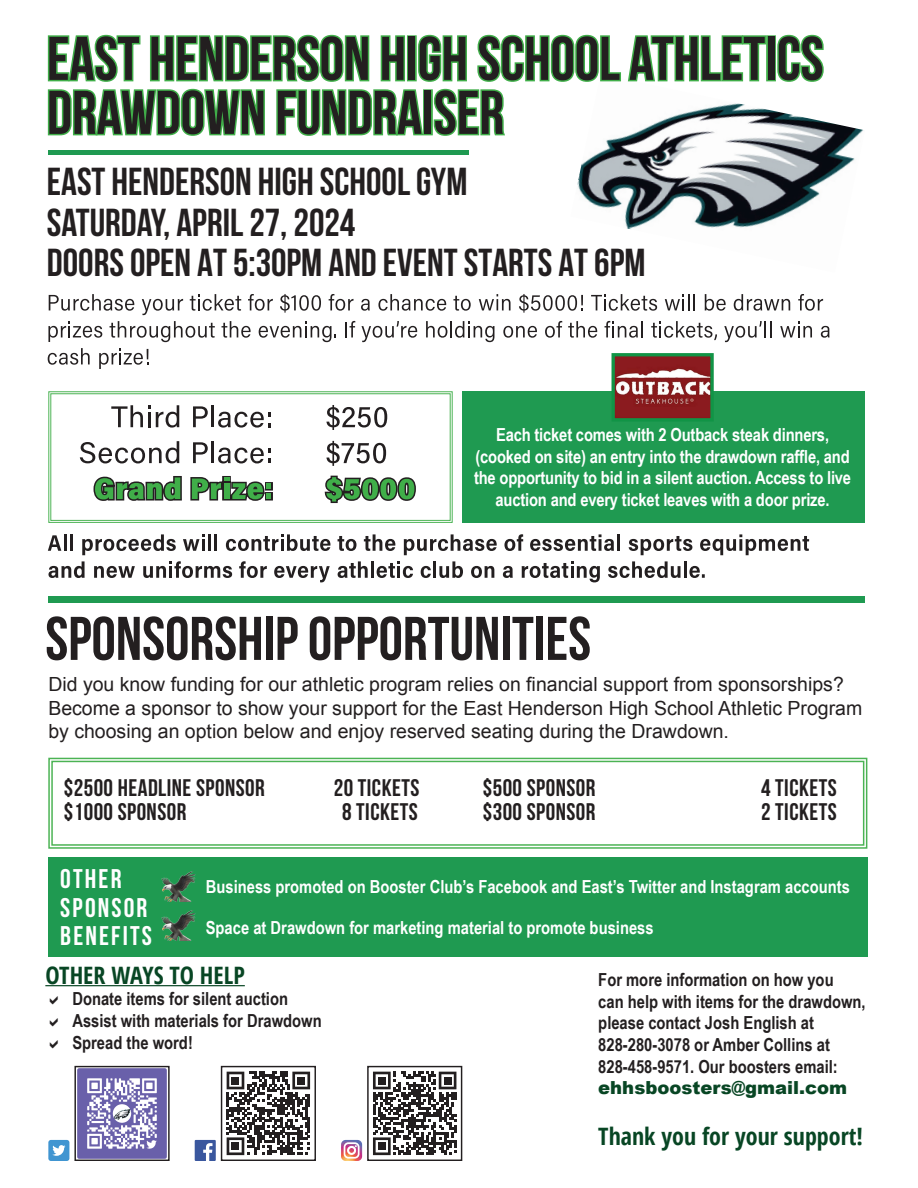
<style>
.page{position:relative;width:918px;height:1188px;background:#fff}
.page>*{position:absolute;margin:0;border:0;box-sizing:border-box;transform-origin:0 0}
.t1{font:700 61.5px "Bebas Neue";color:#231f20}
.t2{font:700 39px/40.5px "Bebas Neue";color:#231f20}
.t3{font:700 27px/28.5px "Bebas Neue";letter-spacing:.08em;color:#fff}
.t4{font:700 24px "Bebas Neue";letter-spacing:.02em;color:#231f20}
.t5{font:700 condensed 24px "Open Sans";color:#084624}
.t6{font:19.5px/23.4px "Arial";color:#231f20}
.t7{font:700 18px/21.6px "Arial Narrow";letter-spacing:-.01em;color:#fff;text-align:center}
.t8{font:700 18px/21.6px "Arial Narrow";color:#231f20}
.s1{font-family:"Arial";font-weight:900;color:#084624}
</style>
<div class="page">
<svg style="left:48px;top:391px;width:405px;height:132px"></svg>
<div style="left:50px;top:393px;width:401px;height:128px;border:1px solid #40ae49"></div>
<img style="left:577px;top:81px;width:287px;height:148px">
<svg style="left:551px;top:34px;width:217px;height:49px"></svg>
<div style="left:766px;top:35px;width:10px;height:46px;border:3px solid #40ae49"></div>
<svg style="left:776px;top:34px;width:49px;height:49px"></svg>
<svg style="left:47px;top:34px;width:504px;height:121px"></svg>
<svg style="left:798px;top:295px;width:25px;height:16px"></svg>
<svg style="left:734px;top:295px;width:56px;height:16px"></svg>
<svg style="left:705px;top:295px;width:21px;height:16px"></svg>
<svg style="left:665px;top:295px;width:30px;height:15px"></svg>
<svg style="left:591px;top:295px;width:66px;height:16px"></svg>
<svg style="left:519px;top:295px;width:64px;height:18px"></svg>
<svg style="left:479px;top:295px;width:32px;height:15px"></svg>
<svg style="left:453px;top:296px;width:18px;height:15px"></svg>
<svg style="left:378px;top:295px;width:68px;height:16px"></svg>
<svg style="left:361px;top:299px;width:9px;height:12px"></svg>
<svg style="left:329px;top:295px;width:25px;height:16px"></svg>
<svg style="left:280px;top:295px;width:41px;height:18px"></svg>
<svg style="left:248px;top:295px;width:25px;height:16px"></svg>
<svg style="left:190px;top:295px;width:51px;height:16px"></svg>
<svg style="left:142px;top:299px;width:41px;height:16px"></svg>
<svg style="left:49px;top:295px;width:85px;height:16px"></svg>
<svg style="left:821px;top:326px;width:9px;height:12px"></svg>
<svg style="left:780px;top:321px;width:32px;height:16px"></svg>
<svg style="left:724px;top:321px;width:48px;height:21px"></svg>
<svg style="left:651px;top:321px;width:66px;height:19px"></svg>
<svg style="left:605px;top:321px;width:38px;height:17px"></svg>
<svg style="left:568px;top:321px;width:29px;height:17px"></svg>
<svg style="left:545px;top:321px;width:17px;height:17px"></svg>
<svg style="left:503px;top:326px;width:34px;height:12px"></svg>
<svg style="left:426px;top:321px;width:69px;height:21px"></svg>
<svg style="left:362px;top:321px;width:55px;height:21px"></svg>
<svg style="left:345px;top:321px;width:10px;height:16px"></svg>
<svg style="left:259px;top:321px;width:77px;height:21px"></svg>
<svg style="left:222px;top:321px;width:29px;height:17px"></svg>
<svg style="left:110px;top:321px;width:105px;height:21px"></svg>
<svg style="left:48px;top:321px;width:54px;height:21px"></svg>
<svg style="left:99px;top:348px;width:49px;height:21px"></svg>
<svg style="left:48px;top:348px;width:42px;height:17px"></svg>
<svg style="left:700px;top:534px;width:109px;height:21px"></svg>
<svg style="left:629px;top:536px;width:63px;height:19px"></svg>
<hr style="left:617px;top:534px;width:3px;height:17px;background:#231f20">
<svg style="left:530px;top:534px;width:84px;height:17px"></svg>
<svg style="left:504px;top:534px;width:19px;height:17px"></svg>
<svg style="left:404px;top:534px;width:93px;height:21px"></svg>
<svg style="left:364px;top:534px;width:31px;height:17px"></svg>
<svg style="left:338px;top:536px;width:18px;height:15px"></svg>
<svg style="left:226px;top:534px;width:104px;height:17px"></svg>
<hr style="left:214px;top:534px;width:3px;height:17px;background:#231f20">
<hr style="left:208px;top:534px;width:3px;height:17px;background:#231f20">
<svg style="left:183px;top:534px;width:22px;height:17px"></svg>
<svg style="left:82px;top:534px;width:94px;height:21px"></svg>
<hr style="left:70px;top:534px;width:3px;height:17px;background:#231f20">
<hr style="left:64px;top:534px;width:3px;height:17px;background:#231f20">
<svg style="left:48px;top:535px;width:13px;height:16px"></svg>
<svg style="left:689px;top:566px;width:16px;height:12px"></svg>
<hr style="left:684px;top:561px;width:3px;height:17px;background:#231f20">
<svg style="left:608px;top:561px;width:73px;height:17px"></svg>
<svg style="left:522px;top:561px;width:78px;height:21px"></svg>
<svg style="left:503px;top:566px;width:10px;height:12px"></svg>
<svg style="left:471px;top:566px;width:23px;height:12px"></svg>
<svg style="left:439px;top:561px;width:24px;height:17px"></svg>
<hr style="left:433px;top:561px;width:3px;height:17px;background:#231f20">
<svg style="left:421px;top:566px;width:10px;height:12px"></svg>
<svg style="left:377px;top:561px;width:36px;height:17px"></svg>
<hr style="left:371px;top:561px;width:3px;height:17px;background:#231f20">
<svg style="left:338px;top:561px;width:30px;height:17px"></svg>
<svg style="left:274px;top:566px;width:56px;height:16px"></svg>
<svg style="left:239px;top:561px;width:28px;height:17px"></svg>
<svg style="left:143px;top:561px;width:89px;height:17px"></svg>
<svg style="left:94px;top:566px;width:41px;height:12px"></svg>
<svg style="left:48px;top:561px;width:37px;height:17px"></svg>
<div style="left:48px;top:596px;width:817px;height:6px;background:#1f9a51"></div>
<div style="left:48px;top:857px;width:819px;height:100px;background:#1f9a51"></div>
<div style="left:462px;top:391px;width:403px;height:132px;background:#1f9a51"></div>
<svg style="left:218px;top:412px;width:53px;height:16px"></svg>
<hr style="left:212px;top:405px;width:2px;height:22px;background:#231f20">
<svg style="left:193px;top:406px;width:15px;height:21px"></svg>
<svg style="left:111px;top:405px;width:68px;height:23px"></svg>
<svg style="left:218px;top:448px;width:53px;height:15px"></svg>
<hr style="left:212px;top:441px;width:2px;height:22px;background:#231f20">
<svg style="left:193px;top:442px;width:15px;height:21px"></svg>
<svg style="left:80px;top:441px;width:99px;height:22px"></svg>
<svg style="left:92px;top:474px;width:182px;height:31px"></svg>
<svg style="left:326px;top:405px;width:61px;height:25px"></svg>
<svg style="left:326px;top:441px;width:60px;height:25px"></svg>
<div style="left:397px;top:477px;width:19px;height:24px;border:3px solid #231f20;border-radius:50%"></div>
<svg style="left:323px;top:474px;width:91px;height:31px"></svg>
<img style="left:161px;top:871px;width:35px;height:70px">
<svg style="left:48px;top:757px;width:820px;height:92px"></svg>
<div style="left:51px;top:761px;width:813px;height:85px;border:1px solid #40ae49"></div>
<img style="left:77px;top:1068px;width:90px;height:91px">
<div style="left:74px;top:1066px;width:96px;height:95px;border:1px solid #231f20"></div>
<div style="left:48px;top:1140px;width:21px;height:21px;background:#4095d1;border-radius:3px"></div>
<svg style="left:52px;top:1145px;width:13px;height:11px"></svg>
<svg style="left:227px;top:1072px;width:83px;height:83px"></svg>
<div style="left:232px;top:1077px;width:7px;height:7px;background:#231f20"></div>
<div style="left:297px;top:1077px;width:8px;height:7px;background:#231f20"></div>
<div style="left:232px;top:1142px;width:7px;height:8px;background:#231f20"></div>
<div style="left:221px;top:1066px;width:95px;height:95px;border:1px solid #231f20"></div>
<svg style="left:195px;top:1140px;width:21px;height:21px"></svg>
<svg style="left:373px;top:1072px;width:83px;height:83px"></svg>
<div style="left:378px;top:1077px;width:8px;height:7px;background:#231f20"></div>
<div style="left:444px;top:1077px;width:7px;height:7px;background:#231f20"></div>
<div style="left:378px;top:1142px;width:8px;height:8px;background:#231f20"></div>
<div style="left:367px;top:1066px;width:95px;height:95px;border:1px solid #231f20"></div>
<svg style="left:341px;top:1140px;width:21px;height:21px"></svg>
<hr style="left:45px;top:985px;width:200px;height:1px;background:#084624">
<img style="left:616px;top:357px;width:94px;height:61px">
<div style="left:612px;top:353px;width:102px;height:69px;border:3px solid #119446"></div>
<h1 class="t1" style="left:47px;top:25px;width:778px">EAST HENDERSON HIGH SCHOOL ATHLETICS</h1>
<h2 class="t1" style="left:47px;top:79px;width:459px">DRAWDOWN FUNDRAISER</h2>
<h3 class="t2" style="left:47px;top:161px;width:600px">EAST HENDERSON HIGH SCHOOL GYM<br>SATURDAY, APRIL 27, 2024<br>DOORS OPEN AT 5:30PM AND EVENT STARTS AT 6PM</h3>
<p class="t7" style="left:474px;top:423px;width:379px">Each ticket comes with 2 Outback steak dinners, (cooked on site) an entry into the drawdown raffle, and the opportunity to bid in a silent auction. Access to live auction and every ticket leaves with a door prize.</p>
<h2 class="t1" style="left:45px;top:605px;width:547px">SPONSORSHIP OPPORTUNITIES</h2>
<p class="t6" style="left:48px;top:673px;width:815px">Did you know funding for our athletic program relies on financial support from sponsorships?<br>Become a sponsor to show your support for the East Henderson High School Athletic Program by choosing an option below and enjoy reserved seating during the Drawdown.</p>
<p class="t4" style="left:64px;top:775px;width:203px">$2500 HEADLINE SPONSOR</p>
<p class="t4" style="left:334px;top:775px;width:87px">20 TICKETS</p>
<p class="t4" style="left:64px;top:799px;width:124px">$1000 SPONSOR</p>
<p class="t4" style="left:342px;top:799px;width:77px">8 TICKETS</p>
<p class="t4" style="left:483px;top:775px;width:114px">$500 SPONSOR</p>
<p class="t4" style="left:761px;top:775px;width:77px">4 TICKETS</p>
<p class="t4" style="left:483px;top:799px;width:114px">$300 SPONSOR</p>
<p class="t4" style="left:761px;top:799px;width:77px">2 TICKETS</p>
<h2 class="t3" style="left:60px;top:865px;width:93px">OTHER<br>SPONSOR<br>BENEFITS</h2>
<p class="t7" style="left:206px;top:875px;width:646px">Business promoted on Booster Club’s Facebook and East’s Twitter and Instagram accounts</p>
<p class="t7" style="left:206px;top:916px;width:449px">Space at Drawdown for marketing material to promote business</p>
<p class="t5" style="left:45px;top:958px;width:201px">OTHER WAYS TO HELP</p>
<p class="t8" style="left:72px;top:987px;width:217px">Donate items for silent auction</p>
<p class="t8" style="left:72px;top:1009px;width:251px">Assist with materials for Drawdown</p>
<p class="t8" style="left:72px;top:1031px;width:122px">Spread the word!</p>
<p class="t8" style="left:598px;top:968px;width:269px">For more information on how you<br>can help with items for the drawdown, please contact Josh English at<br>828-280-3078 or Amber Collins at<br>828-458-9571. Our boosters email: <span class="s1">ehhsboosters@gmail.com</span></p>
<p class="t5" style="left:598px;top:1119px;width:266px">Thank you for your support!</p>
</div>
